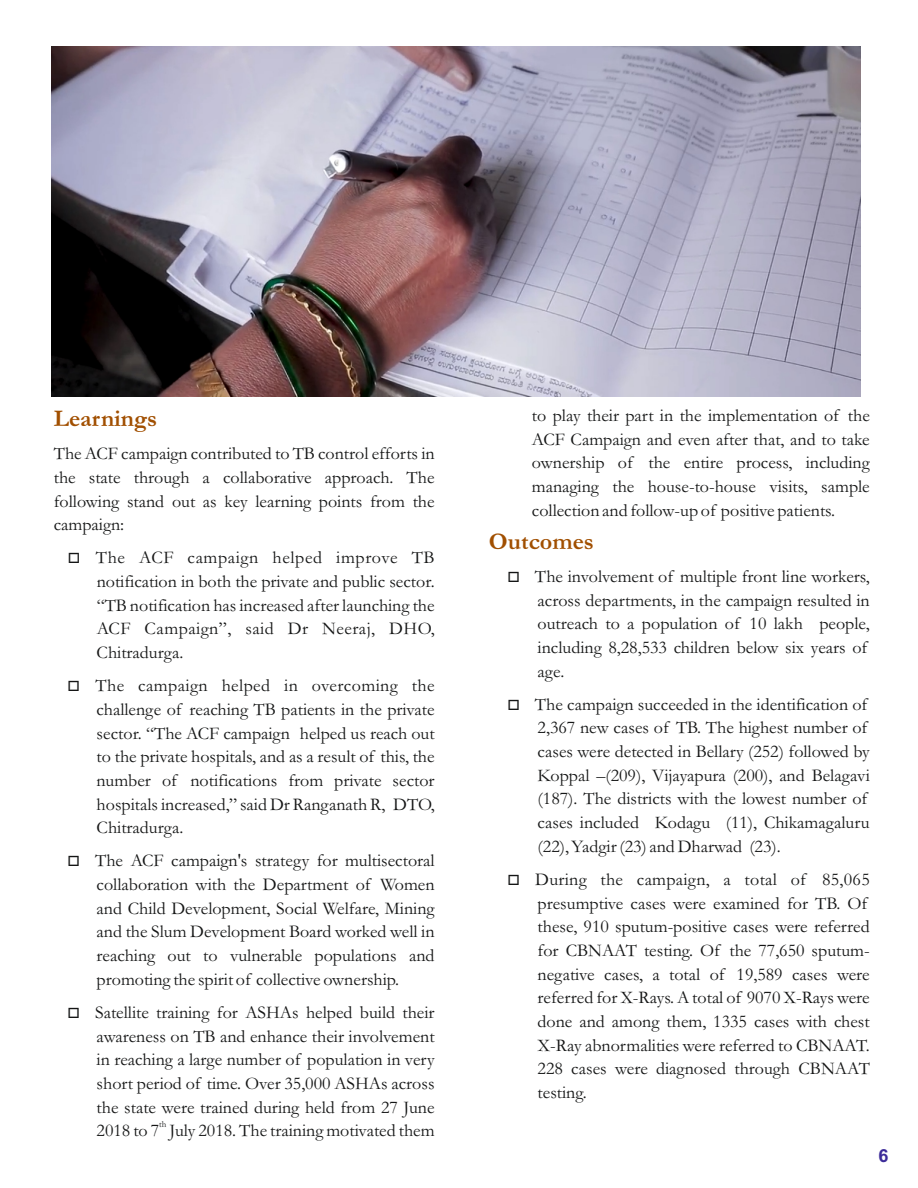
<style>
.page{position:relative;width:918px;height:1188px;background:#fff}
.page>*{position:absolute;margin:0;border:0;box-sizing:border-box;transform-origin:0 0}
.t1{font:700 24px "Garamond";color:#a14f00}
.t2{font:18px/23.7px "Garamond";color:#151616;text-align:justify}
.t3{font:700 18px "Arial";color:#3c2b99}
.t4{font:9px "Garamond";color:#151616}
</style>
<div class="page">
<img style="left:52px;top:47px;width:809px;height:350px">
<h1 class="t1" style="left:54px;top:411px;width:105px">Learnings</h1>
<p class="t2" style="left:54px;top:444px;width:382px">The ACF campaign contributed to TB control efforts in the state through a collaborative approach. The following stand out as key learning points from the campaign:</p>
<p class="t2" style="left:97px;top:548px;width:339px;text-indent:-29px">□ The ACF campaign helped improve TB notification in both the private and public sector. “TB notification has increased after launching the ACF Campaign”, said Dr Neeraj, DHO, Chitradurga.</p>
<p class="t2" style="left:97px;top:676px;width:340px;text-indent:-29px">□ The campaign helped in overcoming the challenge of reaching TB patients in the private sector. “The ACF campaign helped us reach out to the private hospitals, and as a result of this, the number of notifications from private sector hospitals increased,” said Dr Ranganath R, DTO, Chitradurga.</p>
<p class="t2" style="left:97px;top:851px;width:340px;text-indent:-29px">□ The ACF campaign's strategy for multisectoral collaboration with the Department of Women and Child Development, Social Welfare, Mining and the Slum Development Board worked well in reaching out to vulnerable populations and promoting the spirit of collective ownership.</p>
<p class="t2" style="left:97px;top:1002px;width:339px;text-indent:-29px">□ Satellite training for ASHAs helped build their awareness on TB and enhance their involvement in reaching a large number of population in very short period of time. Over 35,000 ASHAs across the state were trained during held from 27 June</p>
<p class="t4" style="left:159px;top:1121px;width:9px">th</p>
<p class="t2" style="left:97px;top:1121px;width:339px">2018 to 7 July 2018. The training motivated them</p>
<p class="t2" style="left:532px;top:406px;width:339px">to play their part in the implementation of the ACF Campaign and even after that, and to take ownership of the entire process, including managing the house-to-house visits, sample collection and follow-up of positive patients.</p>
<h1 class="t1" style="left:489px;top:533px;width:107px">Outcomes</h1>
<p class="t2" style="left:538px;top:566px;width:334px;text-align:left;text-indent:-30px">□ The involvement of multiple front line workers, across departments, in the campaign resulted in outreach to a population of 10 lakh people, including 8,28,533 children below six years of age.</p>
<p class="t2" style="left:538px;top:694px;width:334px;text-align:left;text-indent:-30px">□ The campaign succeeded in the identification of 2,367 new cases of TB. The highest number of cases were detected in Bellary (252) followed by Koppal –(209), Vijayapura (200), and Belagavi (187). The districts with the lowest number of cases included Kodagu (11), Chikamagaluru (22), Yadgir (23) and Dharwad (23).</p>
<p class="t2" style="left:538px;top:869px;width:334px;text-align:left;text-indent:-30px">□ During the campaign, a total of 85,065 presumptive cases were examined for TB. Of these, 910 sputum-positive cases were referred for CBNAAT testing. Of the 77,650 sputum&shy;negative cases, a total of 19,589 cases were referred for X-Rays. A total of 9070 X-Rays were done and among them, 1335 cases with chest X-Ray abnormalities were referred to CBNAAT.<br>228 cases were diagnosed through CBNAAT testing.</p>
<p class="t3" style="left:878px;top:1149px;width:12px">6</p>
</div>
